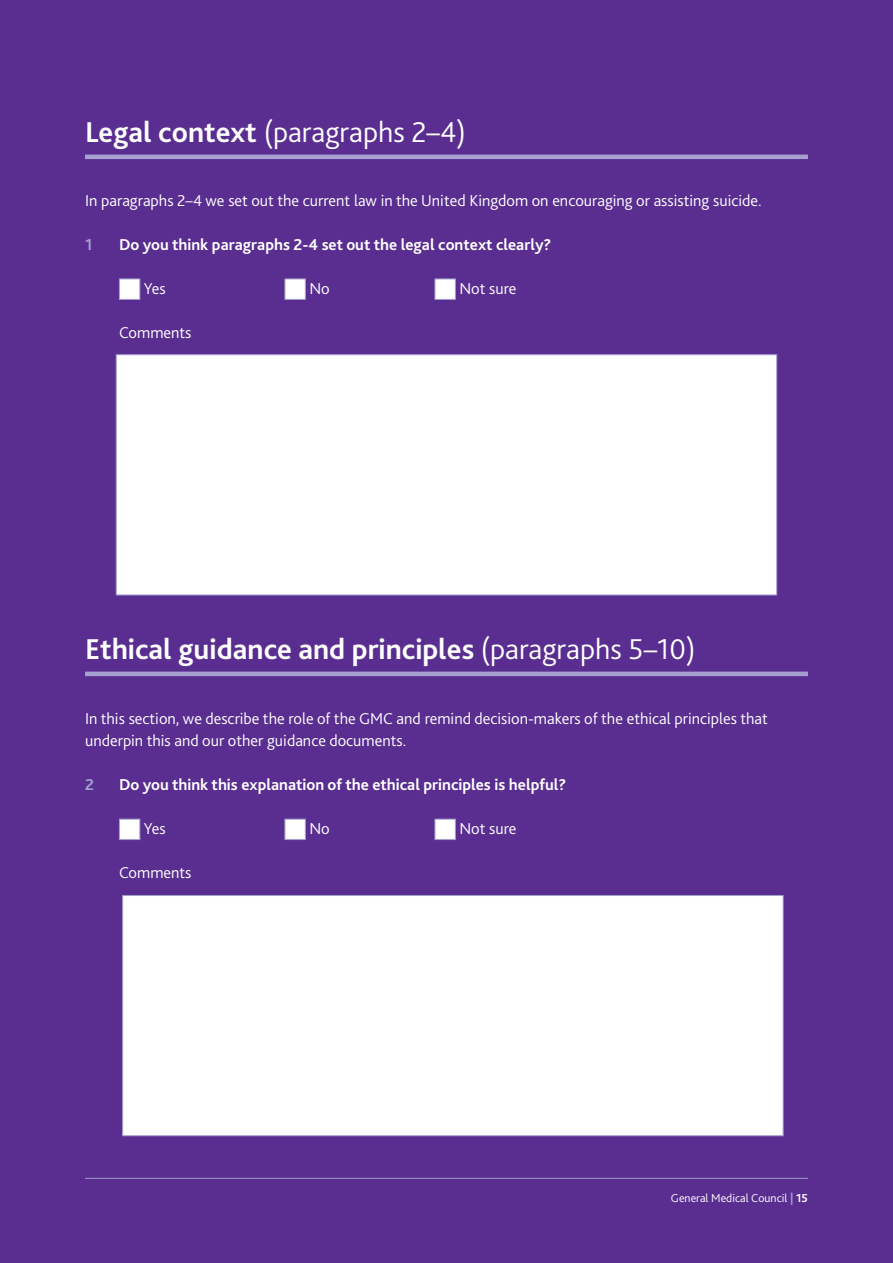
<style>
.page{position:relative;width:893px;height:1263px;background:#5a2e91}
.page>*{position:absolute;margin:0;border:0;box-sizing:border-box;transform-origin:0 0}
.t1{font:700 30px "Bliss 2";color:#fff}
.t2{font:300 30px "Bliss 2";color:#fff}
.t3{font:300 16.5px/22.5px "Bliss 2";color:#fff}
.t4{font:700 16.5px "Bliss 2";color:#fff}
.t5{font:700 16.5px "Bliss 2";color:#a5a0cf}
.t6{font:300 12px "Bliss 2";color:#fff}
.s1{font-weight:700}
.s2{font-weight:300}
.s3{font-weight:700;color:#a5a0cf}
</style>
<div class="page">
<hr style="left:85px;top:1178px;width:723px;height:1px;background:#a5a0cf">
<hr style="left:85px;top:155px;width:723px;height:4px;background:#a5a0cf">
<hr style="left:85px;top:672px;width:723px;height:4px;background:#a5a0cf">
<div style="left:119px;top:279px;width:21px;height:21px;background:#fff;border:1px solid #a5a0cf"></div>
<div style="left:285px;top:279px;width:21px;height:21px;background:#fff;border:1px solid #a5a0cf"></div>
<div style="left:435px;top:279px;width:21px;height:21px;background:#fff;border:1px solid #a5a0cf"></div>
<div style="left:119px;top:819px;width:21px;height:21px;background:#fff;border:1px solid #a5a0cf"></div>
<div style="left:285px;top:819px;width:21px;height:21px;background:#fff;border:1px solid #a5a0cf"></div>
<div style="left:435px;top:819px;width:21px;height:21px;background:#fff;border:1px solid #a5a0cf"></div>
<div style="left:116px;top:354px;width:661px;height:241px;background:#fff;border:1px solid #a5a0cf"></div>
<div style="left:122px;top:895px;width:661px;height:241px;background:#fff;border:1px solid #a5a0cf"></div>
<h1 class="t2" style="left:85px;top:113px;width:382px"><span class="s1">Legal context</span> (paragraphs 2–4)</h1>
<p class="t3" style="left:85px;top:189px;width:678px">In paragraphs 2–4 we set out the current law in the United Kingdom on encouraging or assisting suicide.</p>
<p class="t5" style="left:85px;top:234px;width:9px">1</p>
<p class="t4" style="left:119px;top:234px;width:434px">Do you think paragraphs 2-4 set out the legal context clearly?</p>
<p class="t3" style="left:144px;top:277px;width:23px">Yes</p>
<p class="t3" style="left:309px;top:277px;width:22px">No</p>
<p class="t3" style="left:459px;top:277px;width:59px">Not sure</p>
<p class="t3" style="left:119px;top:320px;width:74px">Comments</p>
<h1 class="t1" style="left:85px;top:630px;width:612px">Ethical guidance and principles <span class="s2">(paragraphs 5–10)</span></h1>
<p class="t3" style="left:85px;top:707px;width:684px">In this section, we describe the role of the GMC and remind decision-makers of the ethical principles that underpin this and our other guidance documents.</p>
<p class="t5" style="left:85px;top:774px;width:10px">2</p>
<p class="t4" style="left:119px;top:774px;width:449px">Do you think this explanation of the ethical principles is helpful?</p>
<p class="t3" style="left:144px;top:817px;width:23px">Yes</p>
<p class="t3" style="left:309px;top:817px;width:22px">No</p>
<p class="t3" style="left:459px;top:817px;width:59px">Not sure</p>
<p class="t3" style="left:119px;top:860px;width:74px">Comments</p>
<p class="t6" style="left:671px;top:1190px;width:138px">General Medical Council <span class="s3">|</span> <span class="s1">15</span></p>
</div>
